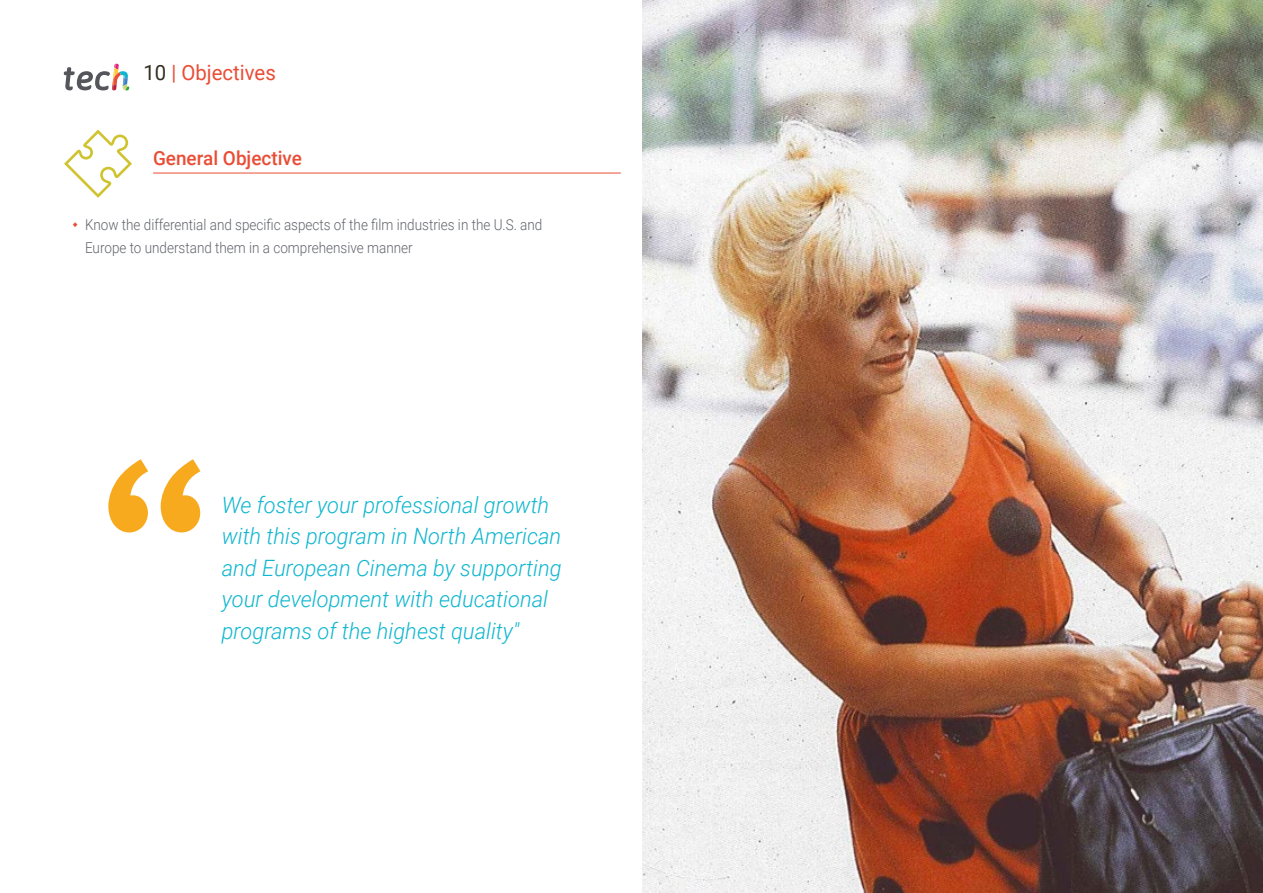
<style>
.page{position:relative;width:1263px;height:893px;background:#fff}
.page>*{position:absolute;margin:0;border:0;box-sizing:border-box;transform-origin:0 0}
.t1{font:italic 300 22.5px/31.5px "Roboto";color:#0fb6cf}
.t2{font:21px "Roboto";color:#e94d35}
.t3{font:500 19.5px "Roboto";color:#e94d35}
.t4{font:300 15px/22.5px "Roboto";color:#61646a;scale:.9 1}
.s1{color:#312e20}
</style>
<div class="page">
<hr style="left:153px;top:173px;width:468px;height:1px;background:#e94d35">
<svg style="left:64px;top:130px;width:68px;height:68px"></svg>
<svg style="left:64px;top:64px;width:65px;height:27px"></svg>
<svg style="left:108px;top:459px;width:92px;height:73px"></svg>
<img style="left:642px;top:0;width:621px;height:893px">
<p class="t2" style="left:144px;top:57px;width:134px"><span class="s1">10</span> | Objectives</p>
<p class="t3" style="left:153px;top:144px;width:150px">General Objective</p>
<p class="t4" style="left:85px;top:213px;width:510px">Know the differential and specific aspects of the film industries in the U.S. and<br>Europe to understand them in a comprehensive manner</p>
<p class="t1" style="left:222px;top:488px;width:341px">We foster your professional growth with this program in North American and European Cinema by supporting your development with educational programs of the highest quality"</p>
</div>
